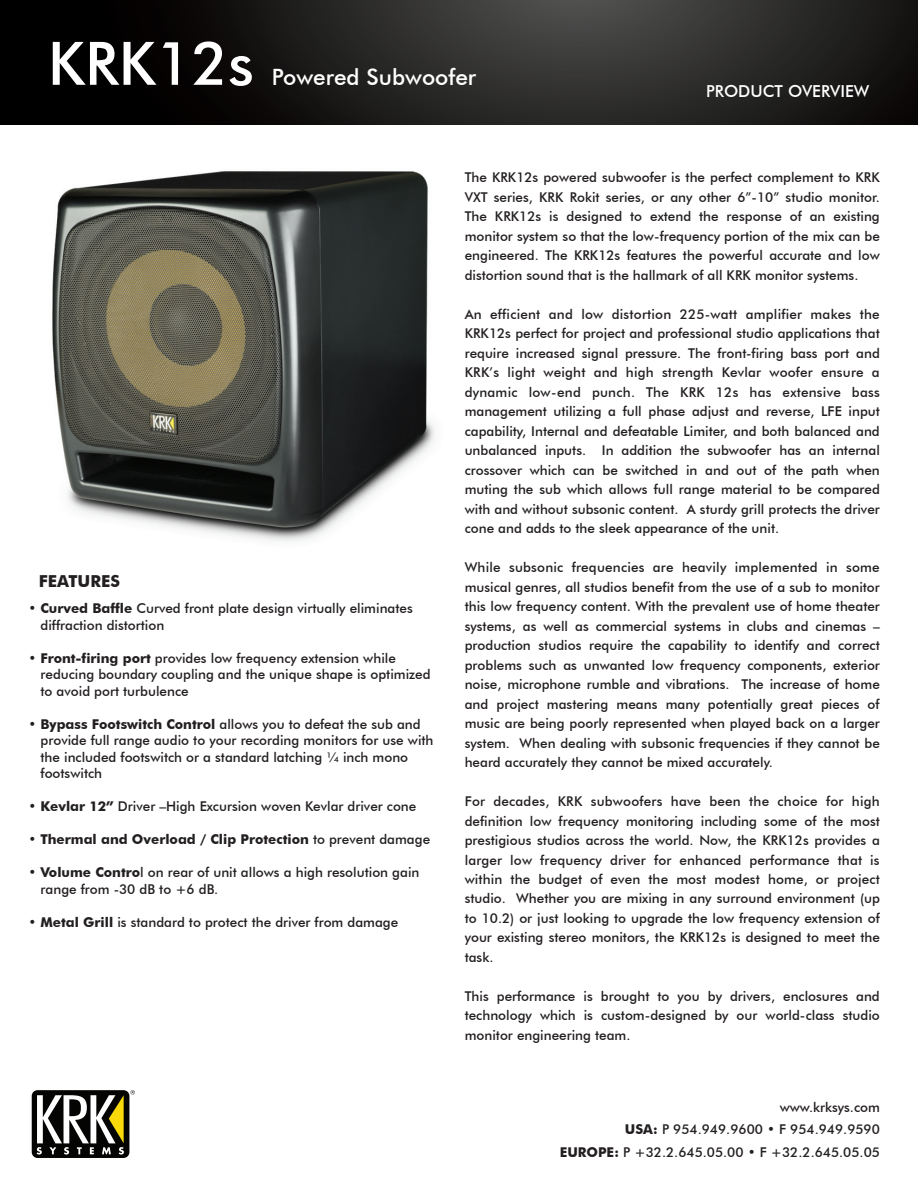
<style>
.page{position:relative;width:918px;height:1188px;background:#fff}
.page>*{position:absolute;margin:0;border:0;box-sizing:border-box;transform-origin:0 0}
.t1{font:500 60px "Futura BT";color:#fff}
.t2{font:500 22.5px "Futura BT";color:#fff}
.t3{font:500 16.5px "Futura BT";color:#fff}
.t4{font:700 16.5px "Futura BT";color:#231f20}
.t5{font:500 13.5px/19.5px "Futura BT";color:#231f20;text-align:justify}
.t6{font:700 13.5px "Futura BT";color:#231f20}
.s1{font-weight:700}
.s2{font-weight:500}
</style>
<div class="page">
<img style="left:38px;top:124px;width:405px;height:417px">
<svg style="left:0;top:0;width:918px;height:124px;background:#1f1e1d"></svg>
<div style="left:32px;top:1090px;width:97px;height:68px;background:#040503;border-radius:6px"></div>
<svg style="left:131px;top:1090px;width:4px;height:5px"></svg>
<svg style="left:37px;top:1095px;width:87px;height:60px"></svg>
<h1 class="t1" style="left:48px;top:27px;width:208px">KRK12s</h1>
<h2 class="t2" style="left:272px;top:63px;width:206px">Powered Subwoofer</h2>
<p class="t3" style="left:706px;top:81px;width:165px">PRODUCT OVERVIEW</p>
<p class="t4" style="left:39px;top:571px;width:83px">FEATURES</p>
<p class="t5" style="left:41px;top:600px;width:374px;line-height:16.5px;text-indent:-12px">• <span class="s1">Curved Baffle</span> Curved front plate design virtually eliminates diffraction distortion</p>
<p class="t5" style="left:41px;top:650px;width:392px;line-height:16.5px;text-align:left;text-indent:-12px">• <span class="s1">Front-firing port</span> provides low frequency extension while reducing boundary coupling and the unique shape is optimized to avoid port turbulence</p>
<p class="t5" style="left:41px;top:716px;width:395px;line-height:16.5px;text-align:left;text-indent:-12px">• <span class="s1">Bypass Footswitch Control</span> allows you to defeat the sub and provide full range audio to your recording monitors for use with the included footswitch or a standard latching ¼ inch mono footswitch</p>
<p class="t5" style="left:28px;top:797px;width:390px">• <span class="s1">Kevlar 12”</span> Driver –High Excursion woven Kevlar driver cone</p>
<p class="t6" style="left:28px;top:831px;width:403px"><span class="s2">•</span> Thermal and Overload / Clip Protection <span class="s2">to prevent damage</span></p>
<p class="t5" style="left:41px;top:864px;width:380px;line-height:16.5px;text-indent:-12px">• <span class="s1">Volume Contro</span>l on rear of unit allows a high resolution gain range from -30 dB to +6 dB.</p>
<p class="t5" style="left:28px;top:912px;width:371px">• <span class="s1">Metal Grill</span> is standard to protect the driver from damage</p>
<p class="t5" style="left:465px;top:168px;width:417px">The KRK12s powered subwoofer is the perfect complement to KRK VXT series, KRK Rokit series, or any other 6”-10” studio monitor.<br>The KRK12s is designed to extend the response of an existing monitor system so that the low-frequency portion of the mix can be engineered. The KRK12s features the powerful accurate and low distortion sound that is the hallmark of all KRK monitor systems.</p>
<p class="t5" style="left:465px;top:304px;width:417px">An efficient and low distortion 225-watt amplifier makes the KRK12s perfect for project and professional studio applications that require increased signal pressure. The front-firing bass port and KRK’s light weight and high strength Kevlar woofer ensure a dynamic low-end punch. The KRK 12s has extensive bass management utilizing a full phase adjust and reverse, LFE input capability, Internal and defeatable Limiter, and both balanced and unbalanced inputs. In addition the subwoofer has an internal crossover which can be switched in and out of the path when muting the sub which allows full range material to be compared with and without subsonic content. A sturdy grill protects the driver cone and adds to the sleek appearance of the unit.</p>
<p class="t5" style="left:465px;top:557px;width:417px">While subsonic frequencies are heavily implemented in some musical genres, all studios benefit from the use of a sub to monitor this low frequency content. With the prevalent use of home theater systems, as well as commercial systems in clubs and cinemas – production studios require the capability to identify and correct problems such as unwanted low frequency components, exterior noise, microphone rumble and vibrations. The increase of home and project mastering means many potentially great pieces of music are being poorly represented when played back on a larger system. When dealing with subsonic frequencies if they cannot be heard accurately they cannot be mixed accurately.</p>
<p class="t5" style="left:465px;top:791px;width:417px">For decades, KRK subwoofers have been the choice for high definition low frequency monitoring including some of the most prestigious studios across the world. Now, the KRK12s provides a larger low frequency driver for enhanced performance that is within the budget of even the most modest home, or project studio. Whether you are mixing in any surround environment (up to 10.2) or just looking to upgrade the low frequency extension of your existing stereo monitors, the KRK12s is designed to meet the task.</p>
<p class="t5" style="left:465px;top:986px;width:417px">This performance is brought to you by drivers, enclosures and technology which is custom-designed by our world-class studio monitor engineering team.</p>
<p class="t5" style="left:560px;top:1095px;width:322px;line-height:22.5px;text-align:right">www.krksys.com<br><span class="s1">USA:</span> P 954.949.9600 • F 954.949.9590<br><span class="s1">EUROPE:</span> P +32.2.645.05.00 • F +32.2.645.05.05</p>
</div>
